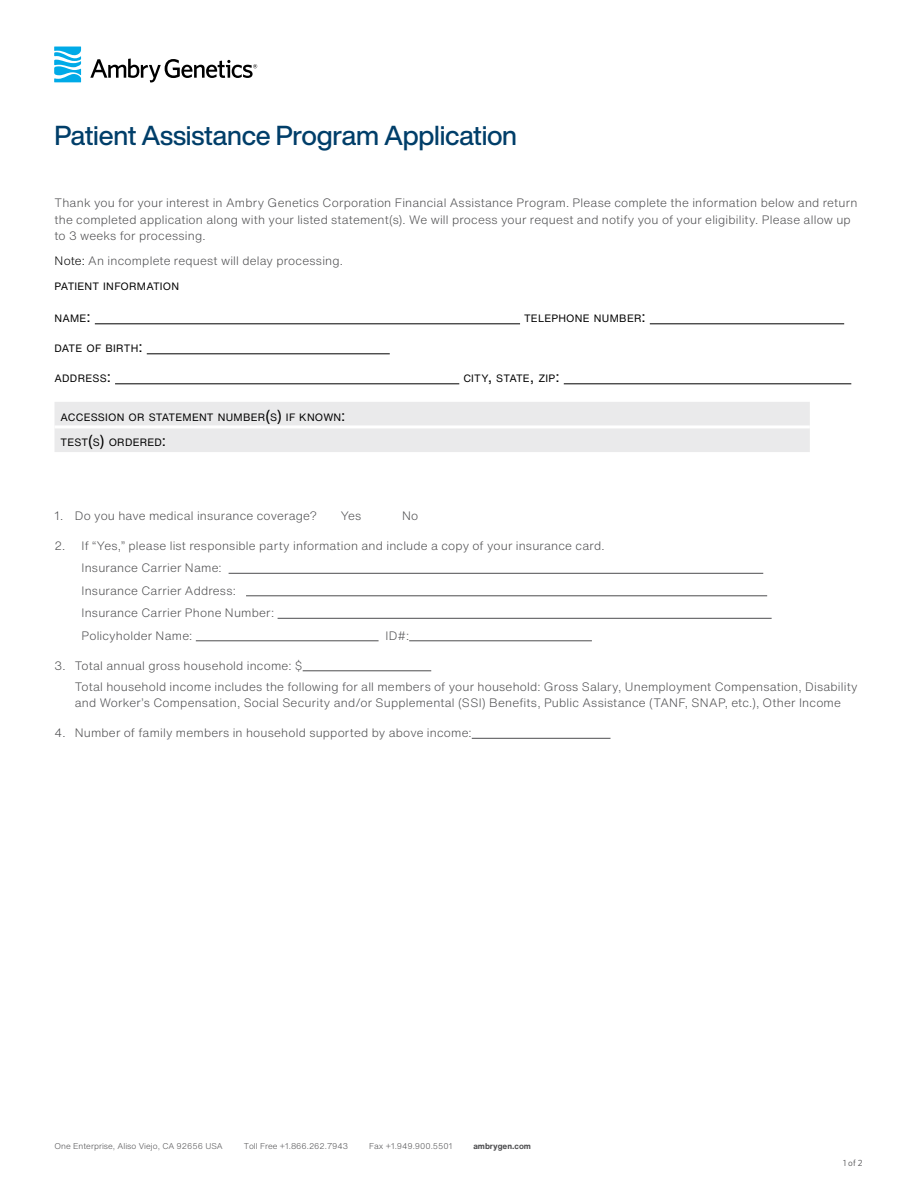
<style>
.page{position:relative;width:918px;height:1188px;background:#fff}
.page>*{position:absolute;margin:0;border:0;box-sizing:border-box;transform-origin:0 0}
.t1{font:500 27px "Helvetica Now Display";letter-spacing:-.01em;color:#003e69}
.t2{font:300 12px/22.5px "Helvetica Now Text";letter-spacing:.015em;color:#4d4d4f}
.t3{font:10.5px "Helvetica Now Text";letter-spacing:.02em;color:#000}
.t4{font:9px "Whitney";color:#4d4d4f}
.t5{font:300 8.25px "Helvetica Now Text";color:#4d4d4f}
.t6{font:700 8.25px "Helvetica Now Text";color:#4d4d4f}
.s1{color:#000}
.s2{font-size:15px}
</style>
<div class="page">
<hr style="left:95px;top:323px;width:425px;height:1px;background:#000">
<hr style="left:650px;top:323px;width:194px;height:1px;background:#000">
<hr style="left:147px;top:353px;width:243px;height:1px;background:#000">
<hr style="left:115px;top:383px;width:344px;height:1px;background:#000">
<hr style="left:564px;top:383px;width:287px;height:1px;background:#000">
<hr style="left:229px;top:573px;width:534px;height:1px;background:#4d4d4f">
<hr style="left:246px;top:595px;width:521px;height:1px;background:#4d4d4f">
<hr style="left:278px;top:618px;width:494px;height:1px;background:#4d4d4f">
<hr style="left:196px;top:640px;width:183px;height:1px;background:#4d4d4f">
<hr style="left:409px;top:640px;width:183px;height:1px;background:#4d4d4f">
<hr style="left:303px;top:670px;width:128px;height:1px;background:#4d4d4f">
<hr style="left:472px;top:738px;width:139px;height:1px;background:#4d4d4f">
<div style="left:55px;top:402px;width:755px;height:50px;background:#eaeaeb"></div>
<hr style="left:55px;top:425px;width:755px;height:3px;background:#fff">
<svg style="left:54px;top:47px;width:27px;height:35px"></svg>
<svg style="left:90px;top:59px;width:167px;height:23px"></svg>
<h1 class="t1" style="left:54px;top:117px;width:464px">Patient Assistance Program Application</h1>
<p class="t2" style="left:55px;top:195px;width:804px;line-height:16.5px">Thank you for your interest in Ambry Genetics Corporation Financial Assistance Program. Please complete the information below and return the completed application along with your listed statement(s). We will process your request and notify you of your eligibility. Please allow up to 3 weeks for processing.</p>
<p class="t2" style="left:55px;top:250px;width:290px"><span class="s1">Note:</span> An incomplete request will delay processing.</p>
<p class="t3" style="left:55px;top:279px;width:126px">PATIENT INFORMATION</p>
<p class="t3" style="left:55px;top:311px;width:38px">NAME<span class="s2">:</span></p>
<p class="t3" style="left:524px;top:311px;width:123px">TELEPHONE NUMBER<span class="s2">:</span></p>
<p class="t3" style="left:55px;top:341px;width:90px">DATE OF BIRTH<span class="s2">:</span></p>
<p class="t3" style="left:55px;top:371px;width:58px">ADDRESS<span class="s2">:</span></p>
<p class="t3" style="left:463px;top:371px;width:98px">CITY<span class="s2">,</span> STATE<span class="s2">,</span> ZIP<span class="s2">:</span></p>
<p class="t3" style="left:61px;top:409px;width:287px">ACCESSION OR STATEMENT NUMBER<span class="s2">(</span>S<span class="s2">)</span> IF KNOWN<span class="s2">:</span></p>
<p class="t3" style="left:61px;top:434px;width:107px">TEST<span class="s2">(</span>S<span class="s2">)</span> ORDERED<span class="s2">:</span></p>
<p class="t2" style="left:55px;top:504px;width:264px">1. Do you have medical insurance coverage?</p>
<p class="t2" style="left:341px;top:504px;width:22px">Yes</p>
<p class="t2" style="left:402px;top:504px;width:18px">No</p>
<p class="t2" style="left:82px;top:534px;width:525px;text-indent:-27px">2. If “Yes,” please list responsible party information and include a copy of your insurance card.<br>Insurance Carrier Name:<br>Insurance Carrier Address:<br>Insurance Carrier Phone Number:<br>Policyholder Name:</p>
<p class="t2" style="left:385px;top:624px;width:25px">ID#:</p>
<p class="t2" style="left:75px;top:655px;width:785px;line-height:21px;text-indent:-20px">3. Total annual gross household income: $<br>Total household income includes the following for all members of your household: Gross Salary, Unemployment Compensation, Disability</p>
<p class="t2" style="left:75px;top:691px;width:768px">and Worker’s Compensation, Social Security and/or Supplemental (SSI) Benefits, Public Assistance (TANF, SNAP, etc.), Other Income</p>
<p class="t2" style="left:55px;top:721px;width:419px">4. Number of family members in household supported by above income:</p>
<p class="t5" style="left:55px;top:1141px;width:170px">One Enterprise, Aliso Viejo, CA 92656 USA</p>
<p class="t5" style="left:244px;top:1141px;width:106px">Toll Free +1.866.262.7943</p>
<p class="t5" style="left:369px;top:1141px;width:85px">Fax +1.949.900.5501</p>
<p class="t6" style="left:473px;top:1141px;width:59px">ambrygen.com</p>
<p class="t4" style="left:843px;top:1157px;width:21px">1 of 2</p>
</div>
